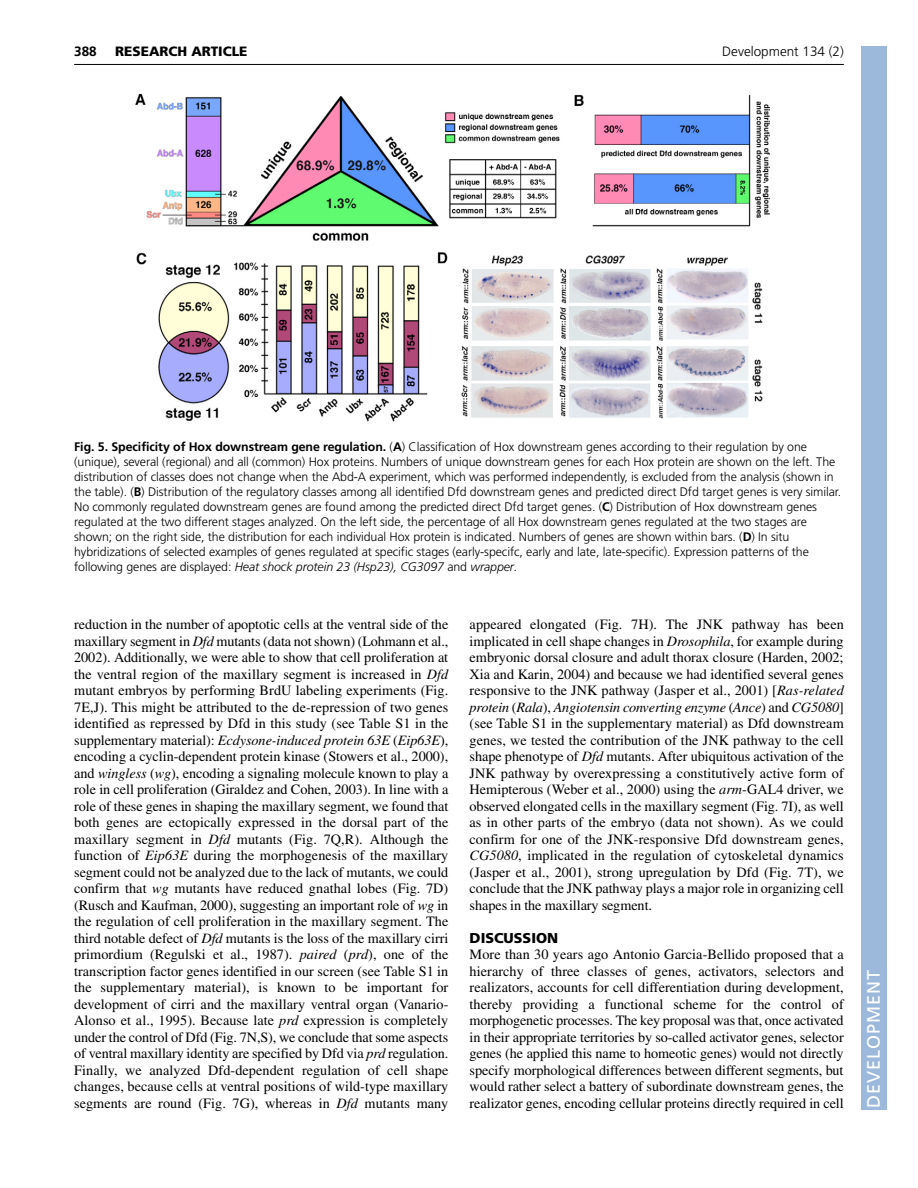
<style>
.page{position:relative;width:918px;height:1188px;background:#fff}
.page>*{position:absolute;margin:0;border:0;box-sizing:border-box;transform-origin:0 0}
.t1{font:18px "Frutiger LT Std";letter-spacing:.055em;color:#fff}
.t2{font:14.25px/16.5px "Times";letter-spacing:-.005em;color:#000;text-align:justify}
.t3{font:900 14.25px "Frutiger LT Std";color:#000}
.t4{font:300 13.5px "Frutiger LT Std";color:#000}
.t5{font:900 13.5px "Frutiger LT Std";color:#000}
.t6{font:700 13.5px "Frutiger LT Std";color:#000}
.t7{font:300 12.3px/15px "Frutiger LT Std";letter-spacing:-.005em;color:#000}
.s1{font-weight:700}
.s2{font-style:italic}
</style>
<div class="page">
<div style="left:861px;top:46px;width:25px;height:1064px;background:#9cb9db"></div>
<hr style="left:74px;top:64px;width:770px;height:1px;background:#000">
<img style="left:136px;top:94px;width:634px;height:328px">
<p class="t6" style="left:74px;top:46px;width:24px">388</p>
<p class="t5" style="left:115px;top:46px;width:134px">RESEARCH ARTICLE</p>
<p class="t4" style="left:722px;top:46px;width:123px">Development 134 (2)</p>
<p class="t7" style="left:74px;top:440px;width:769px"><span class="s1">Fig. 5. Specificity of Hox downstream gene regulation.</span> (<span class="s1">A</span>) Classification of Hox downstream genes according to their regulation by one (unique), several (regional) and all (common) Hox proteins. Numbers of unique downstream genes for each Hox protein are shown on the left. The distribution of classes does not change when the Abd-A experiment, which was performed independently, is excluded from the analysis (shown in the table). (<span class="s1">B</span>) Distribution of the regulatory classes among all identified Dfd downstream genes and predicted direct Dfd target genes is very similar.<br>No commonly regulated downstream genes are found among the predicted direct Dfd target genes. (<span class="s1">C</span>) Distribution of Hox downstream genes regulated at the two different stages analyzed. On the left side, the percentage of all Hox downstream genes regulated at the two stages are shown; on the right side, the distribution for each individual Hox protein is indicated. Numbers of genes are shown within bars. (<span class="s1">D</span>) In situ hybridizations of selected examples of genes regulated at specific stages (early-specifc, early and late, late-specific). Expression patterns of the following genes are displayed: <span class="s2">Heat shock protein 23 (Hsp23), CG3097</span> and <span class="s2">wrapper.</span></p>
<p class="t2" style="left:74px;top:618px;width:376px">reduction in the number of apoptotic cells at the ventral side of the maxillary segment in <span class="s2">Dfd</span> mutants (data not shown) (Lohmann et al., 2002). Additionally, we were able to show that cell proliferation at the ventral region of the maxillary segment is increased in <span class="s2">Dfd </span>mutant embryos by performing BrdU labeling experiments (Fig.<br>7E,J). This might be attributed to the de-repression of two genes identified as repressed by Dfd in this study (see Table S1 in the supplementary material): <span class="s2">Ecdysone-induced protein 63E</span> (<span class="s2">Eip63E</span>), encoding a cyclin-dependent protein kinase (Stowers et al., 2000), and <span class="s2">wingless</span> (<span class="s2">wg</span>), encoding a signaling molecule known to play a role in cell proliferation (Giraldez and Cohen, 2003). In line with a role of these genes in shaping the maxillary segment, we found that both genes are ectopically expressed in the dorsal part of the maxillary segment in <span class="s2">Dfd</span> mutants (Fig. 7Q,R). Although the function of <span class="s2">Eip63E</span> during the morphogenesis of the maxillary segment could not be analyzed due to the lack of mutants, we could confirm that <span class="s2">wg</span> mutants have reduced gnathal lobes (Fig. 7D) (Rusch and Kaufman, 2000), suggesting an important role of <span class="s2">wg</span> in the regulation of cell proliferation in the maxillary segment. The third notable defect of <span class="s2">Dfd</span> mutants is the loss of the maxillary cirri primordium (Regulski et al., 1987). <span class="s2">paired</span> (<span class="s2">prd</span>), one of the transcription factor genes identified in our screen (see Table S1 in the supplementary material), is known to be important for development of cirri and the maxillary ventral organ (Vanario-Alonso et al., 1995). Because late <span class="s2">prd</span> expression is completely under the control of Dfd (Fig. 7N,S), we conclude that some aspects of ventral maxillary identity are specified by Dfd via <span class="s2">prd</span> regulation.<br>Finally, we analyzed Dfd-dependent regulation of cell shape changes, because cells at ventral positions of wild-type maxillary segments are round (Fig. 7G), whereas in <span class="s2">Dfd</span> mutants many</p>
<p class="t2" style="left:470px;top:618px;width:376px">appeared elongated (Fig. 7H). The JNK pathway has been implicated in cell shape changes in <span class="s2">Drosophila</span>, for example during embryonic dorsal closure and adult thorax closure (Harden, 2002; Xia and Karin, 2004) and because we had identified several genes responsive to the JNK pathway (Jasper et al., 2001) [<span class="s2">Ras-related protein</span> (<span class="s2">Rala</span>), <span class="s2">Angiotensin converting enzyme</span> (<span class="s2">Ance</span>) and <span class="s2">CG5080</span>] (see Table S1 in the supplementary material) as Dfd downstream genes, we tested the contribution of the JNK pathway to the cell shape phenotype of <span class="s2">Dfd</span> mutants. After ubiquitous activation of the JNK pathway by overexpressing a constitutively active form of Hemipterous (Weber et al., 2000) using the <span class="s2">arm</span>-GAL4 driver, we observed elongated cells in the maxillary segment (Fig. 7I), as well as in other parts of the embryo (data not shown). As we could confirm for one of the JNK-responsive Dfd downstream genes, <span class="s2">CG5080</span>, implicated in the regulation of cytoskeletal dynamics (Jasper et al., 2001), strong upregulation by Dfd (Fig. 7T), we conclude that the JNK pathway plays a major role in organizing cell shapes in the maxillary segment.</p>
<p class="t3" style="left:470px;top:932px;width:90px">DISCUSSION</p>
<p class="t2" style="left:470px;top:948px;width:376px">More than 30 years ago Antonio Garcia-Bellido proposed that a hierarchy of three classes of genes, activators, selectors and realizators, accounts for cell differentiation during development, thereby providing a functional scheme for the control of morphogenetic processes. The key proposal was that, once activated in their appropriate territories by so-called activator genes, selector genes (he applied this name to homeotic genes) would not directly specify morphological differences between different segments, but would rather select a battery of subordinate downstream genes, the realizator genes, encoding cellular proteins directly required in cell</p>
<p class="t1" style="left:863px;top:1108px;width:140px;rotate:-90deg">DEVELOPMENT</p>
</div>
